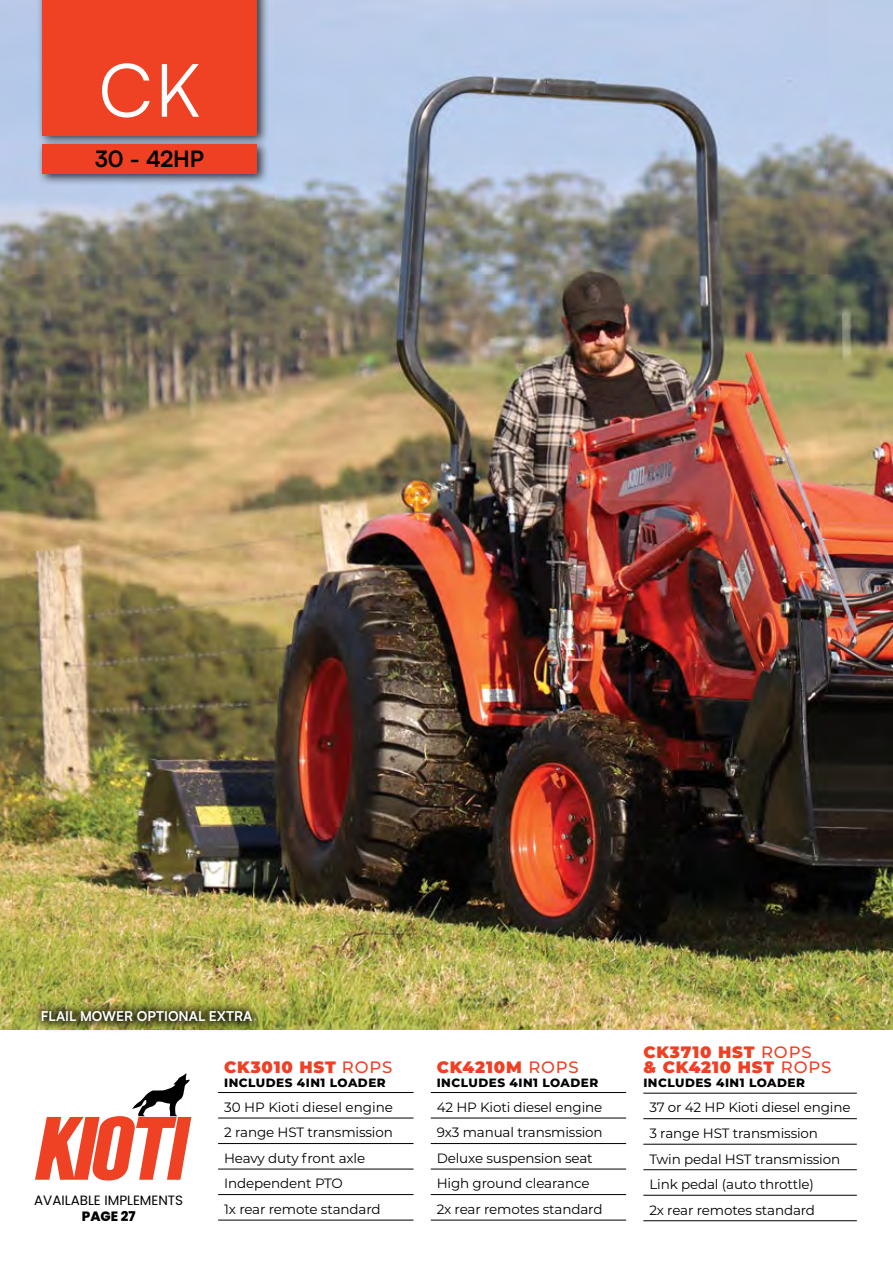
<style>
.page{position:relative;width:893px;height:1263px;background:#fff}
.page>*{position:absolute;margin:0;border:0;box-sizing:border-box;transform-origin:0 0}
.t1{font:73.5px "Satoshi";color:#fff}
.t2{font:700 22.5px "Satoshi";color:#000}
.t3{font:900 16.5px/15px "Montserrat";letter-spacing:.05em;color:#ef4023}
.t4{font:13.5px/25.5px "Montserrat";letter-spacing:-.01em;color:#000}
.t5{font:700 13.5px "Satoshi";color:#fff}
.t6{font:13.5px "Poppins";color:#000}
.t7{font:800 13.5px "Poppins";color:#000}
.t8{font:800 12px "Montserrat";letter-spacing:.04em;color:#000}
.s1{font-weight:500}
</style>
<div class="page">
<img style="left:0;top:0;width:893px;height:1029px">
<div style="left:37px;top:0;width:232px;height:148px;background:#000;opacity:.75"></div>
<div style="left:43px;top:0;width:214px;height:135px;background:#ef4123"></div>
<hr style="left:218px;top:1092px;width:196px;height:1px;background:#000">
<hr style="left:218px;top:1118px;width:196px;height:1px;background:#000">
<hr style="left:218px;top:1143px;width:196px;height:1px;background:#000">
<hr style="left:218px;top:1169px;width:196px;height:1px;background:#000">
<hr style="left:218px;top:1194px;width:196px;height:1px;background:#000">
<hr style="left:218px;top:1220px;width:196px;height:1px;background:#000">
<hr style="left:431px;top:1092px;width:195px;height:1px;background:#000">
<hr style="left:431px;top:1118px;width:195px;height:1px;background:#000">
<hr style="left:431px;top:1143px;width:195px;height:1px;background:#000">
<hr style="left:431px;top:1169px;width:195px;height:1px;background:#000">
<hr style="left:431px;top:1194px;width:195px;height:1px;background:#000">
<hr style="left:431px;top:1220px;width:195px;height:1px;background:#000">
<hr style="left:643px;top:1093px;width:214px;height:1px;background:#000">
<hr style="left:643px;top:1118px;width:214px;height:1px;background:#000">
<hr style="left:643px;top:1144px;width:214px;height:1px;background:#000">
<hr style="left:643px;top:1169px;width:214px;height:1px;background:#000">
<hr style="left:643px;top:1195px;width:214px;height:1px;background:#000">
<hr style="left:643px;top:1220px;width:214px;height:1px;background:#000">
<div style="left:37px;top:139px;width:232px;height:48px;background:#000;opacity:.75"></div>
<div style="left:43px;top:145px;width:214px;height:29px;background:#ef4023"></div>
<div style="left:30px;top:1000px;width:233px;height:33px;background:#000;opacity:.92"></div>
<svg style="left:35px;top:1073px;width:156px;height:107px"></svg>
<h1 class="t1" style="left:99px;top:41px;width:103px">CK</h1>
<h2 class="t2" style="left:95px;top:143px;width:111px">30 - 42HP</h2>
<p class="t5" style="left:41px;top:1007px;width:213px">FLAIL MOWER OPTIONAL EXTRA</p>
<p class="t6" style="left:34px;top:1192px;width:150px">AVAILABLE IMPLEMENTS</p>
<p class="t7" style="left:82px;top:1208px;width:55px">PAGE 27</p>
<p class="t3" style="left:224px;top:1058px;width:170px">CK3010 HST <span class="s1">ROPS</span></p>
<p class="t8" style="left:224px;top:1073px;width:163px">INCLUDES 4IN1 LOADER</p>
<p class="t4" style="left:224px;top:1094px;width:170px">30 HP Kioti diesel engine<br>2 range HST transmission<br>Heavy duty front axle<br>Independent PTO<br>1x rear remote standard</p>
<p class="t3" style="left:643px;top:1043px;width:189px">CK3710 HST <span class="s1">ROPS<br></span>&amp; CK4210 HST <span class="s1">ROPS</span></p>
<p class="t8" style="left:643px;top:1073px;width:163px">INCLUDES 4IN1 LOADER</p>
<p class="t3" style="left:437px;top:1058px;width:144px">CK4210M <span class="s1">ROPS</span></p>
<p class="t8" style="left:437px;top:1073px;width:163px">INCLUDES 4IN1 LOADER</p>
<p class="t4" style="left:437px;top:1094px;width:167px">42 HP Kioti diesel engine<br>9x3 manual transmission<br>Deluxe suspension seat<br>High ground clearance<br>2x rear remotes standard</p>
<p class="t4" style="left:649px;top:1094px;width:203px">37 or 42 HP Kioti diesel engine<br>3 range HST transmission<br>Twin pedal HST transmission<br>Link pedal (auto throttle)<br>2x rear remotes standard</p>
</div>
